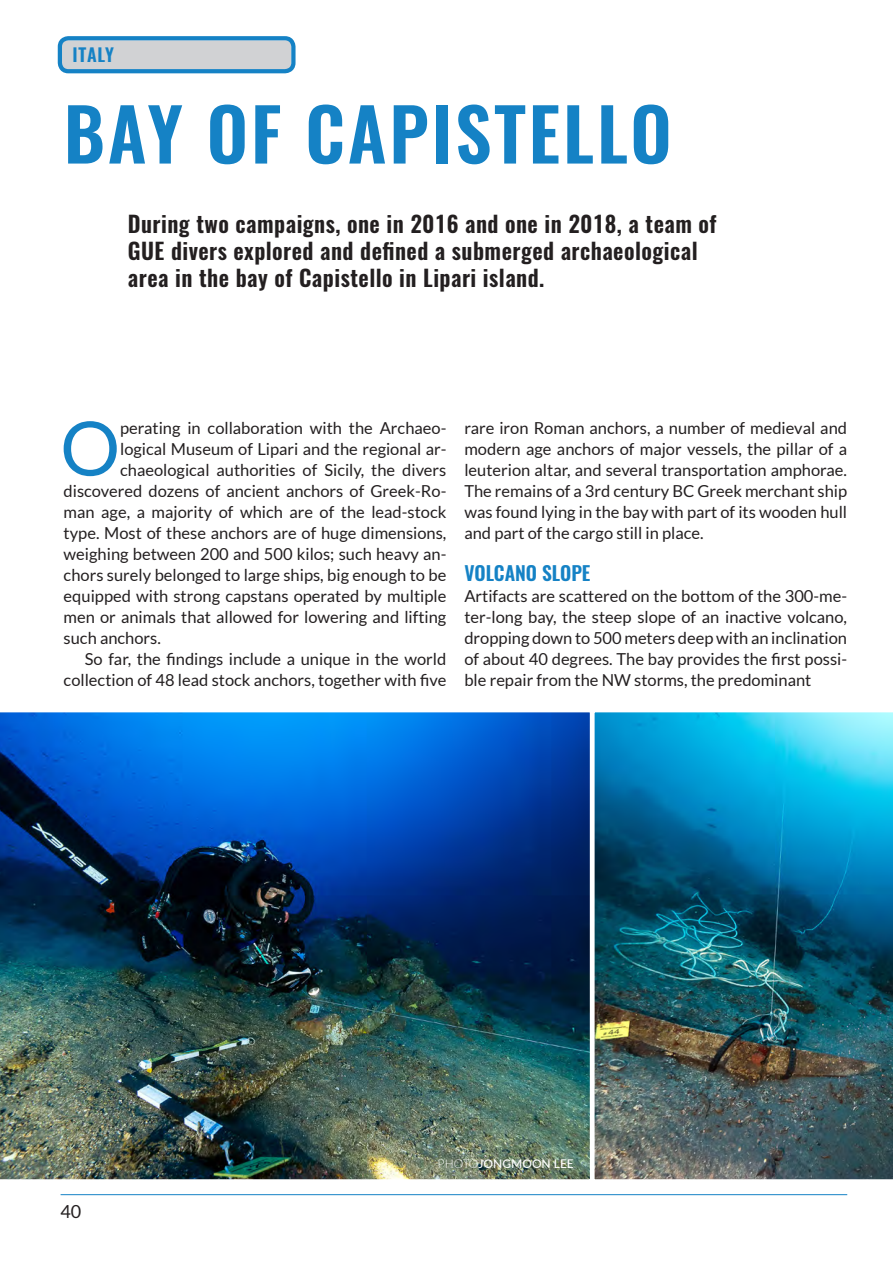
<style>
.page{position:relative;width:893px;height:1263px;background:#fff}
.page>*{position:absolute;margin:0;border:0;box-sizing:border-box;transform-origin:0 0}
.Body_uncial{font:75.15px "Lato";color:#1582c5}
.Blue_heading{font:600 72px "Oswald";letter-spacing:.04em;color:#1582c5}
.Deck{font:600 22.5px/27px "Oswald";letter-spacing:.02em;color:#231f20}
.Sub_heading{font:600 19.5px "Oswald";color:#1582c5}
.Label{font:600 18px "Oswald";letter-spacing:.04em;color:#1582c5}
.t1{font:18px "Lato";color:#231f20}
.Body_uncial-2{font:16.5px "Lato";color:#231f20}
.Body_5mm_indent{font:16.5px/21px "Lato";color:#231f20;text-align:right}
.Body_no_indentation{font:16.5px/21px "Lato";color:#231f20;text-align:justify}
.Photo_credit_black{font:500 12px "Lato";color:#fff}
.s1{font-weight:300}
</style>
<div class="page">
<hr style="left:61px;top:1194px;width:786px;height:1px;background:#1582c5">
<img style="left:594px;top:712px;width:299px;height:468px">
<div style="left:62px;top:40px;width:229px;height:29px;background:#d1d2d4;border-radius:4px"></div>
<div style="left:58px;top:36px;width:238px;height:37px;border:4px solid #1582c5;border-radius:9px"></div>
<img style="left:0;top:712px;width:590px;height:468px">
<p class="Label" style="left:73px;top:42px;width:43px">ITALY</p>
<p class="Blue_heading" style="left:64px;top:84px;width:609px">BAY OF CAPISTELLO</p>
<p class="Deck" style="left:128px;top:211px;width:590px">During two campaigns, one in 2016 and one in 2018, a team of<br>GUE divers explored and defined a submerged archaeological area in the bay of Capistello in Lipari island.</p>
<p class="Body_uncial" style="left:60px;top:406px;width:61px">O</p>
<p class="Body_uncial-2" style="left:120px;top:418px;width:328px">perating in collaboration with the Archaeo-</p>
<p class="Body_uncial-2" style="left:120px;top:439px;width:328px">logical Museum of Lipari and the regional ar-</p>
<p class="Body_uncial-2" style="left:120px;top:460px;width:328px">chaeological authorities of Sicily, the divers</p>
<p class="Body_uncial-2" style="left:64px;top:481px;width:384px">discovered dozens of ancient anchors of Greek-Ro-</p>
<p class="Body_uncial-2" style="left:64px;top:502px;width:384px">man age, a majority of which are of the lead-stock</p>
<p class="Body_uncial-2" style="left:64px;top:523px;width:384px">type. Most of these anchors are of huge dimensions,</p>
<p class="Body_uncial-2" style="left:64px;top:544px;width:384px">weighing between 200 and 500 kilos; such heavy an-</p>
<p class="Body_uncial-2" style="left:64px;top:565px;width:384px">chors surely belonged to large ships, big enough to be</p>
<p class="Body_uncial-2" style="left:64px;top:586px;width:384px">equipped with strong capstans operated by multiple</p>
<p class="Body_uncial-2" style="left:64px;top:607px;width:384px">men or animals that allowed for lowering and lifting</p>
<p class="Body_uncial-2" style="left:64px;top:628px;width:99px">such anchors.</p>
<p class="Body_5mm_indent" style="left:64px;top:648px;width:384px">So far, the findings include a unique in the world collection of 48 lead stock anchors, together with five</p>
<p class="Body_5mm_indent" style="left:464px;top:417px;width:384px;text-align:justify">rare iron Roman anchors, a number of medieval and modern age anchors of major vessels, the pillar of a leuterion altar, and several transportation amphorae.<br>The remains of a 3rd century BC Greek merchant ship was found lying in the bay with part of its wooden hull and part of the cargo still in place.</p>
<p class="Sub_heading" style="left:464px;top:559px;width:128px">VOLCANO SLOPE</p>
<p class="Body_no_indentation" style="left:464px;top:585px;width:384px">Artifacts are scattered on the bottom of the 300-me&shy;ter-long bay, the steep slope of an inactive volcano, dropping down to 500 meters deep with an inclination of about 40 degrees. The bay provides the first possi&shy;ble repair from the NW storms, the predominant</p>
<p class="t1" style="left:60px;top:1201px;width:22px">40</p>
<p class="Photo_credit_black" style="left:438px;top:1155px;width:138px"><span class="s1">PHOTO</span>JONGMOON LEE</p>
</div>
